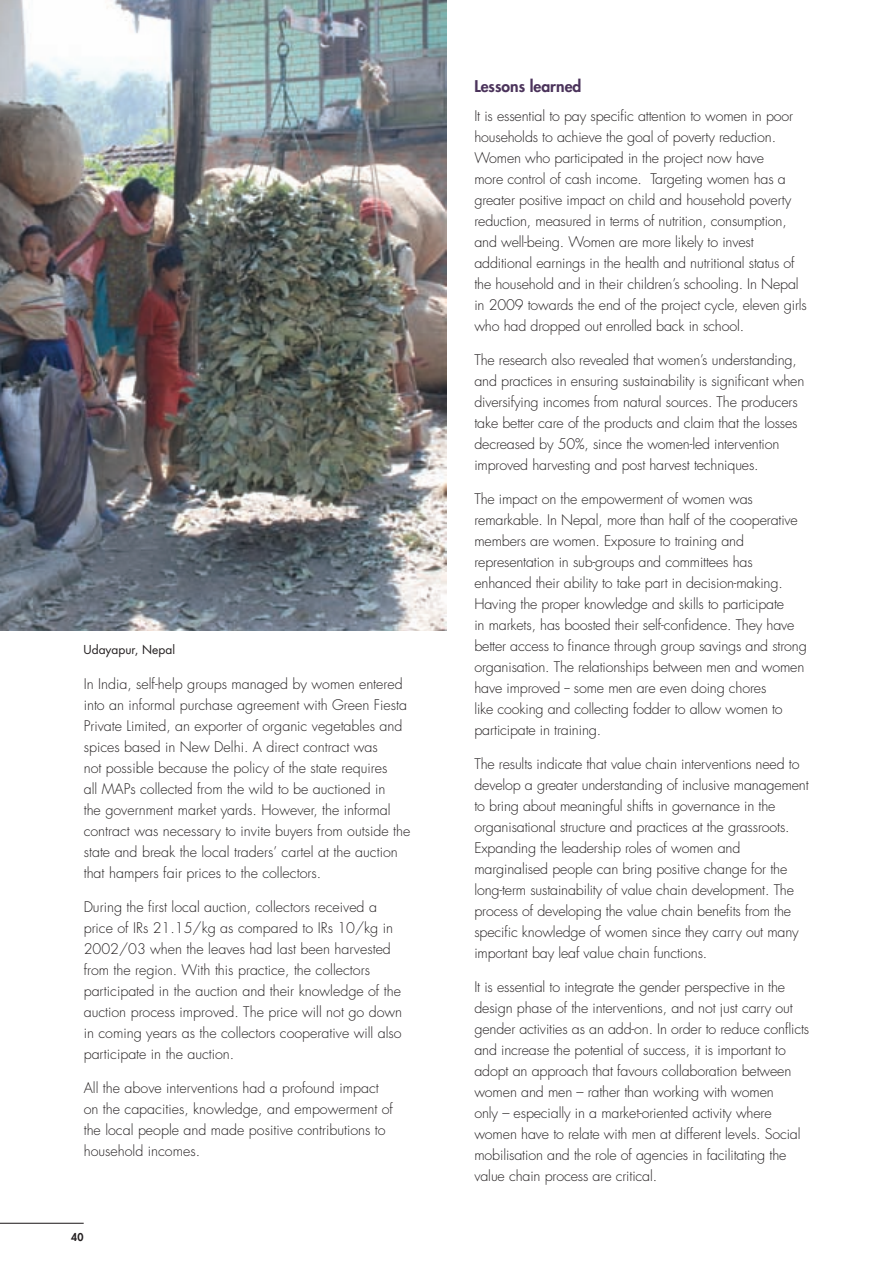
<style>
.page{position:relative;width:893px;height:1263px;background:#fff}
.page>*{position:absolute;margin:0;border:0;box-sizing:border-box;transform-origin:0 0}
.Head_1{font:800 15.75px "Futura Std";color:#4b335b}
.BODY{font:300 14.25px/21px "Futura Std";letter-spacing:-.01em;color:#231f20}
.t1{font:12px "Futura Std";color:#231f20}
.t2{font:800 10.5px "Futura Std";color:#231f20}
</style>
<div class="page">
<hr style="left:0;top:1223px;width:84px;height:1px;background:#231f20">
<img style="left:0;top:0;width:446px;height:631px">
<p class="t1" style="left:84px;top:642px;width:93px">Udayapur, Nepal</p>
<p class="BODY" style="left:84px;top:674px;width:328px">In India, self-help groups managed by women entered into an informal purchase agreement with Green Fiesta Private Limited, an exporter of organic vegetables and spices based in New Delhi. A direct contract was<br>not possible because the policy of the state requires<br>all MAPs collected from the wild to be auctioned in<br>the government market yards. However, the informal contract was necessary to invite buyers from outside the state and break the local traders’ cartel at the auction that hampers fair prices to the collectors.</p>
<p class="BODY" style="left:84px;top:896px;width:320px">During the first local auction, collectors received a price of IRs 21.15/kg as compared to IRs 10/kg in 2002/03 when the leaves had last been harvested from the region. With this practice, the collectors participated in the auction and their knowledge of the auction process improved. The price will not go down in coming years as the collectors cooperative will also participate in the auction.</p>
<p class="BODY" style="left:84px;top:1077px;width:311px">All the above interventions had a profound impact on the capacities, knowledge, and empowerment of the local people and made positive contributions to household incomes.</p>
<p class="t2" style="left:71px;top:1230px;width:14px">40</p>
<p class="Head_1" style="left:474px;top:76px;width:109px">Lessons learned</p>
<p class="BODY" style="left:474px;top:106px;width:334px">It is essential to pay specific attention to women in poor households to achieve the goal of poverty reduction.<br>Women who participated in the project now have<br>more control of cash income. Targeting women has a greater positive impact on child and household poverty reduction, measured in terms of nutrition, consumption, and well-being. Women are more likely to invest additional earnings in the health and nutritional status of the household and in their children’s schooling. In Nepal in 2009 towards the end of the project cycle, eleven girls who had dropped out enrolled back in school.</p>
<p class="BODY" style="left:474px;top:350px;width:331px">The research also revealed that women’s understanding, and practices in ensuring sustainability is significant when diversifying incomes from natural sources. The producers take better care of the products and claim that the losses decreased by 50%, since the women-led intervention improved harvesting and post harvest techniques.</p>
<p class="BODY" style="left:474px;top:489px;width:334px">The impact on the empowerment of women was remarkable. In Nepal, more than half of the cooperative members are women. Exposure to training and representation in sub-groups and committees has enhanced their ability to take part in decision-making.<br>Having the proper knowledge and skills to participate<br>in markets, has boosted their self-confidence. They have better access to finance through group savings and strong organisation. The relationships between men and women have improved -- some men are even doing chores<br>like cooking and collecting fodder to allow women to participate in training.</p>
<p class="BODY" style="left:474px;top:754px;width:336px">The results indicate that value chain interventions need to develop a greater understanding of inclusive management to bring about meaningful shifts in governance in the organisational structure and practices at the grassroots.<br>Expanding the leadership roles of women and marginalised people can bring positive change for the long-term sustainability of value chain development. The process of developing the value chain benefits from the specific knowledge of women since they carry out many important bay leaf value chain functions.</p>
<p class="BODY" style="left:474px;top:976px;width:336px">It is essential to integrate the gender perspective in the design phase of the interventions, and not just carry out gender activities as an add-on. In order to reduce conflicts and increase the potential of success, it is important to adopt an approach that favours collaboration between women and men – rather than working with women<br>only – especially in a market-oriented activity where women have to relate with men at different levels. Social mobilisation and the role of agencies in facilitating the value chain process are critical.</p>
</div>
